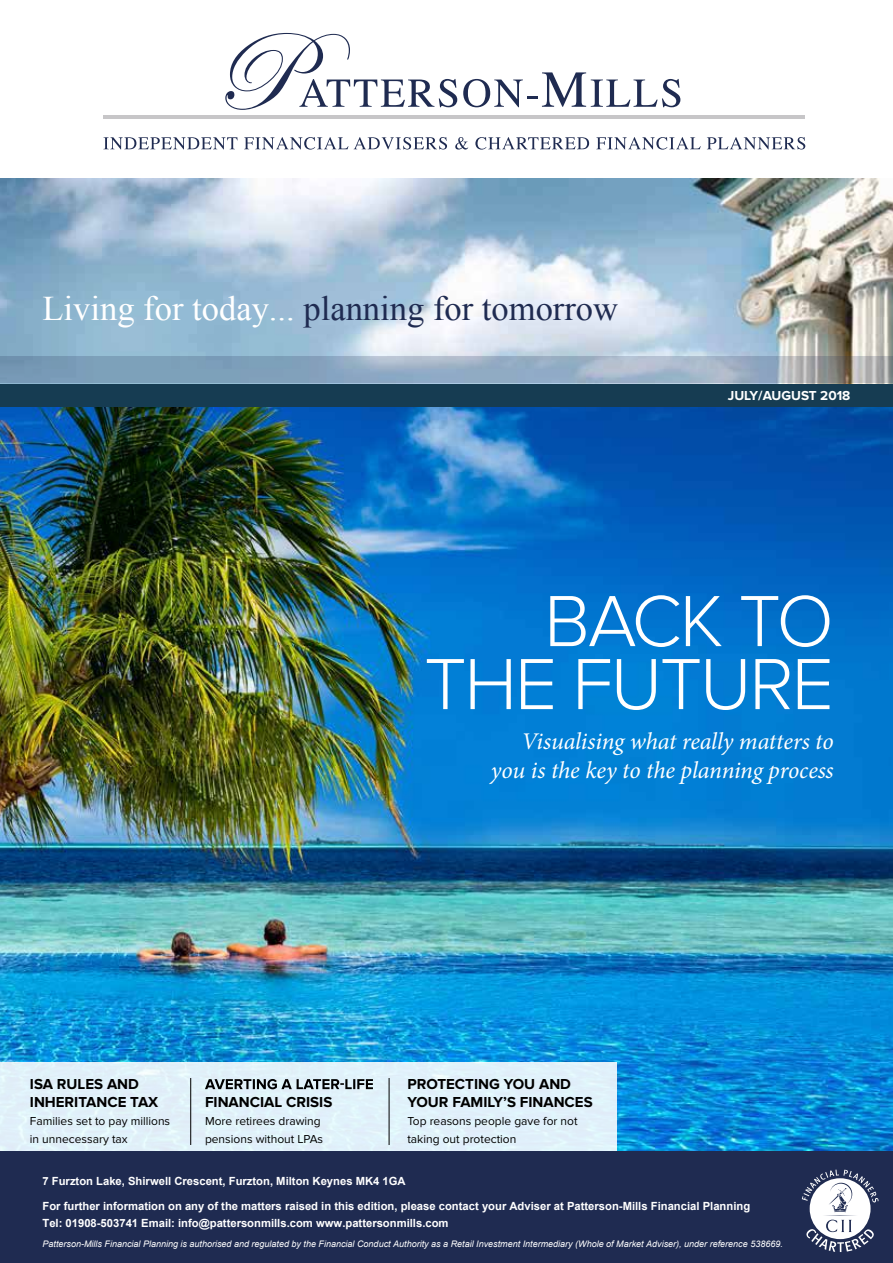
<style>
.page{position:relative;width:893px;height:1263px;background:#fff}
.page>*{position:absolute;margin:0;border:0;box-sizing:border-box;transform-origin:0 0}
.t1{font:300 75px/63px "Proxima Nova A";letter-spacing:-.03em;color:#fff;text-align:right}
.t2{font:34.5px "Times New Roman";color:#1f2b51}
.t3{font:italic 24px/28.5px "Minion Pro";letter-spacing:-.01em;color:#fff;text-align:right}
.t4{font:700 15px/18px "Proxima Nova";color:#000}
.t5{font:700 13.5px "Proxima Nova";color:#fff}
.t6{font:12px/18px "Proxima Nova";color:#000}
.t7{font:700 11.25px/16.5px "Arial";color:#fff}
.t8{font:italic 9px "Arial";color:#fff}
.s1{color:#fff}
</style>
<div class="page">
<img style="left:0;top:407px;width:893px;height:744px">
<div style="left:0;top:383px;width:893px;height:24px;background:#163c52"></div>
<div style="left:0;top:1062px;width:617px;height:94px;background:#e0f1fa"></div>
<svg style="left:205px;top:1079px;width:168px;height:10px"></svg>
<hr style="left:190px;top:1078px;width:1px;height:67px;background:#000">
<hr style="left:389px;top:1078px;width:1px;height:67px;background:#000">
<div style="left:0;top:1151px;width:893px;height:112px;background:#1f2b51"></div>
<img style="left:0;top:179px;width:893px;height:205px">
<svg style="left:802px;top:1169px;width:76px;height:83px"></svg>
<svg style="left:103px;top:137px;width:134px;height:12px"></svg>
<svg style="left:244px;top:137px;width:104px;height:13px"></svg>
<svg style="left:354px;top:137px;width:93px;height:13px"></svg>
<svg style="left:455px;top:137px;width:13px;height:13px"></svg>
<svg style="left:475px;top:137px;width:114px;height:13px"></svg>
<svg style="left:596px;top:137px;width:105px;height:13px"></svg>
<svg style="left:707px;top:137px;width:98px;height:13px"></svg>
<svg style="left:463px;top:72px;width:217px;height:35px"></svg>
<svg style="left:225px;top:33px;width:232px;height:77px"></svg>
<hr style="left:103px;top:115px;width:701px;height:4px;background:#c7c6c8">
<svg style="left:0;top:356px;width:893px;height:26px;background:#91a8bd"></svg>
<h2 class="t2" style="left:42px;top:285px;width:577px"><span class="s1">Living for today...</span> planning for tomorrow</h2>
<p class="t5" style="left:728px;top:388px;width:124px">JULY/AUGUST 2018</p>
<h1 class="t1" style="left:424px;top:589px;width:411px">BACK TO<br>THE FUTURE</h1>
<h3 class="t3" style="left:491px;top:727px;width:344px">Visualising what really matters to you is the key to the planning process</h3>
<h3 class="t4" style="left:407px;top:1075px;width:187px">PROTECTING YOU AND<br>YOUR FAMILY’S FINANCES</h3>
<p class="t6" style="left:407px;top:1112px;width:172px">Top reasons people gave for not taking out protection</p>
<h3 class="t4" style="left:30px;top:1075px;width:130px">ISA RULES AND<br>INHERITANCE TAX</h3>
<p class="t6" style="left:30px;top:1112px;width:142px">Families set to pay millions in unnecessary tax</p>
<p class="t7" style="left:42px;top:1173px;width:365px">7 Furzton Lake, Shirwell Crescent, Furzton, Milton Keynes MK4 1GA</p>
<p class="t7" style="left:42px;top:1198px;width:709px">For further information on any of the matters raised in this edition, please contact your Adviser at Patterson-Mills Financial Planning<br>Tel: 01908-503741 Email: info@pattersonmills.com www.pattersonmills.com</p>
<h3 class="t4" style="left:205px;top:1093px;width:129px">FINANCIAL CRISIS</h3>
<p class="t6" style="left:205px;top:1112px;width:120px">More retirees drawing pensions without LPAs</p>
<p class="t8" style="left:42px;top:1238px;width:742px">Patterson-Mills Financial Planning is authorised and regulated by the Financial Conduct Authority as a Retail Investment Intermediary (Whole of Market Adviser), under reference 538669.</p>
</div>
